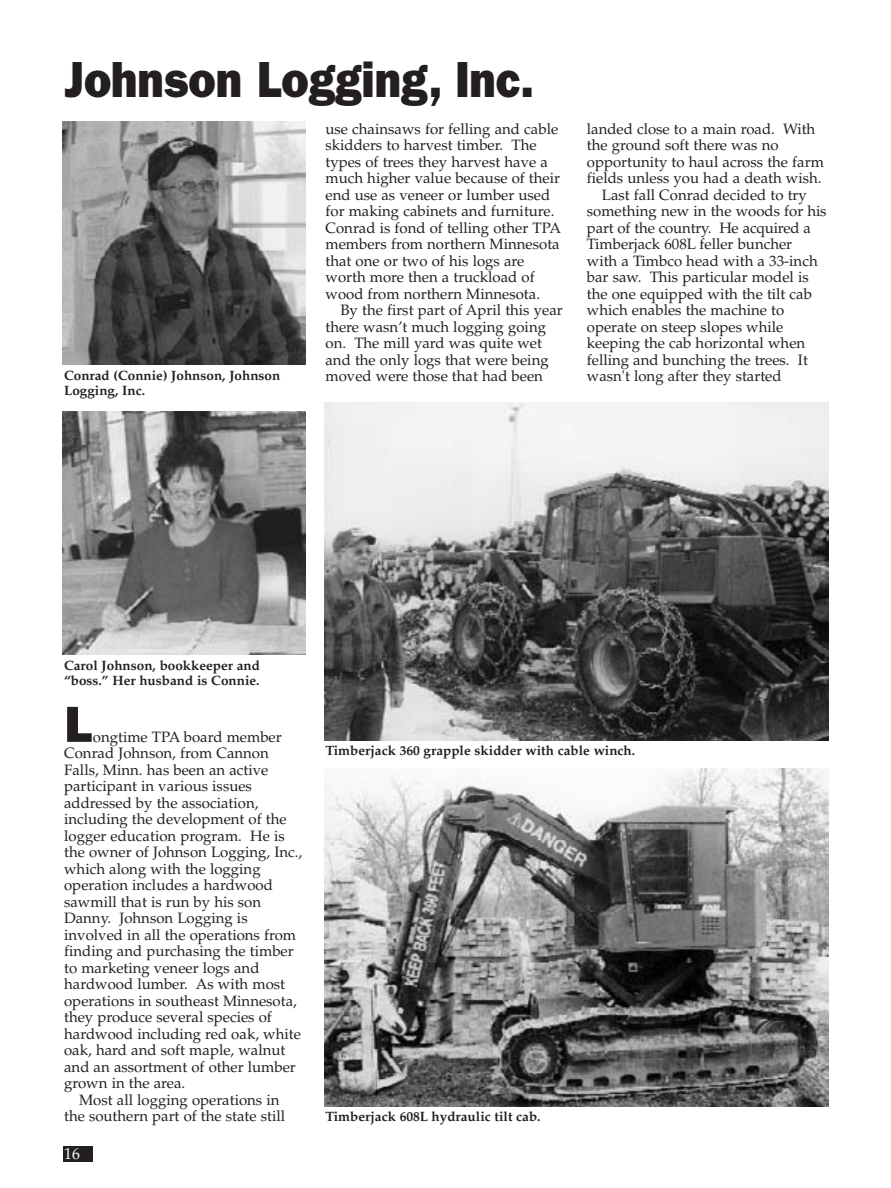
<style>
.page{position:relative;width:891px;height:1188px;background:#fff}
.page>*{position:absolute;margin:0;border:0;box-sizing:border-box;transform-origin:0 0}
.t1{font:800 51px "Franklin Gothic";color:#231f20;scale:.89 1}
.t2{font:800 51px "Franklin Gothic";color:#231f20}
.t3{font:15.75px "Palatino";color:#fff}
.t4{font:15px/16.5px "Palatino";color:#231f20}
.t5{font:700 13.5px/15px "Palatino";color:#231f20}
</style>
<div class="page">
<div style="left:63px;top:1146px;width:30px;height:16px;background:#231f20"></div>
<img style="left:324px;top:769px;width:504px;height:337px">
<img style="left:324px;top:403px;width:504px;height:337px">
<img style="left:63px;top:122px;width:243px;height:242px">
<img style="left:63px;top:412px;width:243px;height:243px">
<h1 class="t1" style="left:64px;top:62px;width:529px">Johnson Logging, Inc.</h1>
<p class="t5" style="left:64px;top:370px;width:218px">Conrad (Connie) Johnson, Johnson<br>Logging, Inc.</p>
<p class="t4" style="left:325px;top:122px;width:237px">use chainsaws for felling and cable skidders to harvest timber. The types of trees they harvest have a much higher value because of their end use as veneer or lumber used for making cabinets and furniture.<br>Conrad is fond of telling other TPA members from northern Minnesota that one or two of his logs are worth more then a truckload of wood from northern Minnesota.</p>
<p class="t4" style="left:325px;top:304px;width:239px;text-indent:15px">By the first part of April this year there wasn’t much logging going on. The mill yard was quite wet and the only logs that were being moved were those that had been</p>
<p class="t4" style="left:587px;top:122px;width:230px">landed close to a main road. With</p>
<p class="t4" style="left:587px;top:139px;width:193px">the ground soft there was no</p>
<p class="t4" style="left:587px;top:155px;width:239px">opportunity to haul across the farm</p>
<p class="t4" style="left:587px;top:172px;width:236px">fields unless you had a death wish.</p>
<p class="t4" style="left:602px;top:188px;width:206px">Last fall Conrad decided to try</p>
<p class="t4" style="left:587px;top:205px;width:241px">something new in the woods for his</p>
<p class="t4" style="left:587px;top:221px;width:226px">part of the country. He acquired a</p>
<p class="t4" style="left:587px;top:238px;width:207px">Timberjack 608L feller buncher</p>
<p class="t4" style="left:587px;top:254px;width:232px">with a Timbco head with a 33-inch</p>
<p class="t4" style="left:587px;top:271px;width:223px">bar saw. This particular model is</p>
<p class="t4" style="left:587px;top:287px;width:227px">the one equipped with the tilt cab</p>
<p class="t4" style="left:587px;top:304px;width:199px">which enables the machine to</p>
<p class="t4" style="left:587px;top:320px;width:198px">operate on steep slopes while</p>
<p class="t4" style="left:587px;top:337px;width:220px">keeping the cab horizontal when</p>
<p class="t4" style="left:587px;top:353px;width:223px">felling and bunching the trees. It</p>
<p class="t4" style="left:587px;top:370px;width:196px">wasn't long after they started</p>
<p class="t5" style="left:64px;top:659px;width:197px">Carol Johnson, bookkeeper and “boss.” Her husband is Connie.</p>
<h1 class="t2" style="left:64px;top:707px;width:29px">L</h1>
<p class="t4" style="left:93px;top:730px;width:190px">ongtime TPA board member</p>
<p class="t4" style="left:64px;top:747px;width:206px">Conrad Johnson, from Cannon</p>
<p class="t4" style="left:64px;top:763px;width:206px">Falls, Minn. has been an active</p>
<p class="t4" style="left:64px;top:780px;width:189px">participant in various issues</p>
<p class="t4" style="left:64px;top:796px;width:196px">addressed by the association,</p>
<p class="t4" style="left:64px;top:813px;width:224px">including the development of the</p>
<p class="t4" style="left:64px;top:829px;width:222px">logger education program. He is</p>
<p class="t4" style="left:64px;top:846px;width:240px">the owner of Johnson Logging, Inc.,</p>
<p class="t4" style="left:64px;top:862px;width:198px">which along with the logging</p>
<p class="t4" style="left:64px;top:879px;width:210px">operation includes a hardwood</p>
<p class="t4" style="left:64px;top:895px;width:199px">sawmill that is run by his son</p>
<p class="t4" style="left:64px;top:912px;width:185px">Danny. Johnson Logging is</p>
<p class="t4" style="left:64px;top:928px;width:234px">involved in all the operations from</p>
<p class="t4" style="left:64px;top:945px;width:231px">finding and purchasing the timber</p>
<p class="t4" style="left:64px;top:961px;width:197px">to marketing veneer logs and</p>
<p class="t4" style="left:64px;top:978px;width:223px">hardwood lumber. As with most</p>
<p class="t4" style="left:64px;top:994px;width:234px">operations in southeast Minnesota,</p>
<p class="t4" style="left:64px;top:1011px;width:209px">they produce several species of</p>
<p class="t4" style="left:64px;top:1027px;width:238px">hardwood including red oak, white</p>
<p class="t4" style="left:64px;top:1044px;width:223px">oak, hard and soft maple, walnut</p>
<p class="t4" style="left:64px;top:1060px;width:233px">and an assortment of other lumber</p>
<p class="t4" style="left:64px;top:1077px;width:123px">grown in the area.</p>
<p class="t4" style="left:79px;top:1093px;width:202px">Most all logging operations in</p>
<p class="t4" style="left:64px;top:1110px;width:223px">the southern part of the state still</p>
<p class="t3" style="left:64px;top:1148px;width:17px">16</p>
<p class="t5" style="left:326px;top:745px;width:311px">Timberjack 360 grapple skidder with cable winch.</p>
<p class="t5" style="left:326px;top:1111px;width:217px">Timberjack 608L hydraulic tilt cab.</p>
</div>
